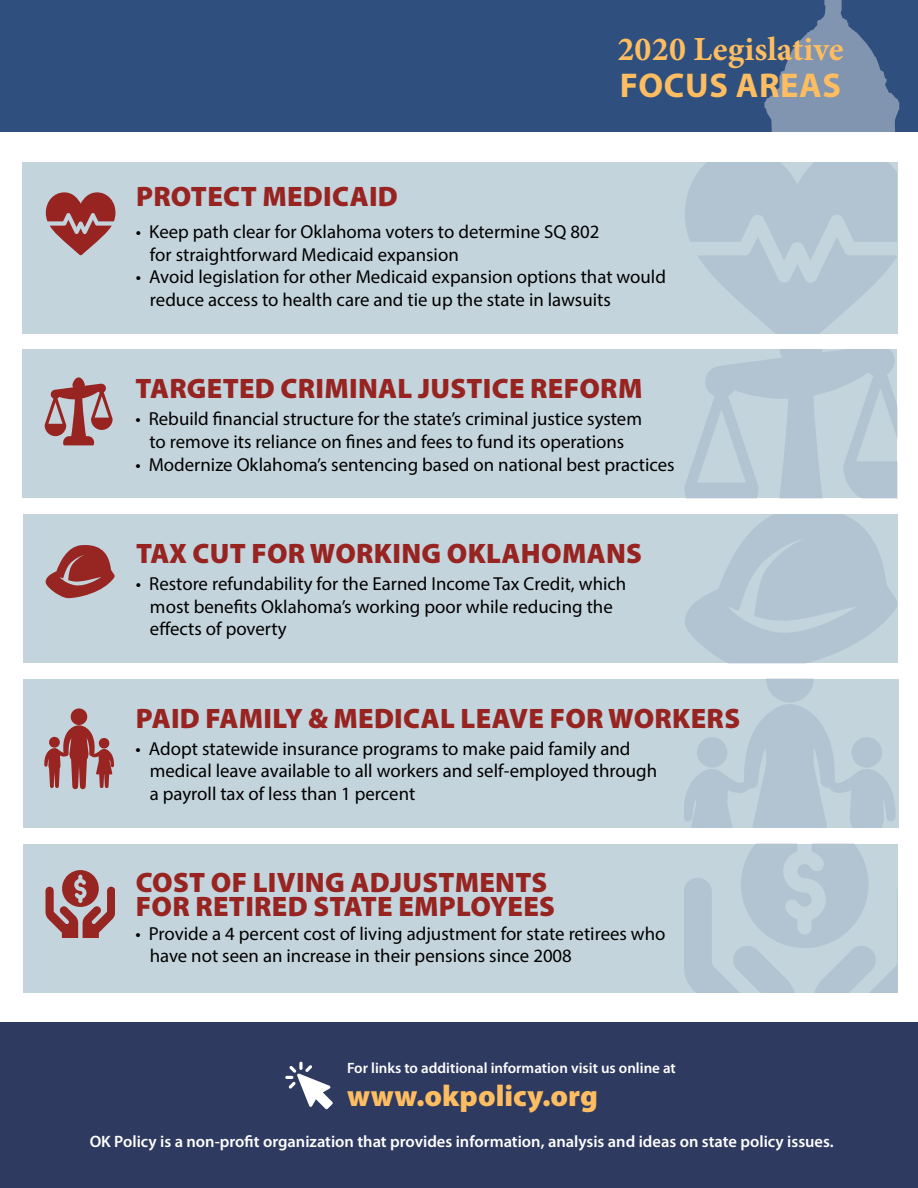
<style>
.page{position:relative;width:918px;height:1188px;background:#fff}
.page>*{position:absolute;margin:0;border:0;box-sizing:border-box;transform-origin:0 0}
.t1{font:700 34.5px "Myriad Pro";letter-spacing:.02em;color:#febd60}
.t2{font:700 33.75px "Minion Pro";letter-spacing:.005em;color:#febd60}
.t3{font:900 30px "Myriad Pro";color:#febd60}
.t4{font:900 28.2px/23.5px "Myriad Pro";letter-spacing:.01em;color:#972421}
.t5{font:18.75px/22.6px "Myriad Pro";color:#000}
.t6{font:600 16.5px "Myriad Pro";color:#fff}
.t7{font:600 15px "Myriad Pro";color:#fff}
</style>
<div class="page">
<div style="left:0;top:0;width:918px;height:132px;background:#2f507f"></div>
<svg style="left:764px;top:0;width:135px;height:132px"></svg>
<div style="left:23px;top:514px;width:874px;height:149px;background:#c4d4dc"></div>
<div style="left:0;top:1023px;width:918px;height:165px;background:#2f3a61"></div>
<div style="left:23px;top:679px;width:875px;height:149px;background:#c4d4dc"></div>
<div style="left:23px;top:844px;width:874px;height:149px;background:#c4d4dc"></div>
<svg style="left:46px;top:870px;width:69px;height:68px"></svg>
<svg style="left:684px;top:844px;width:213px;height:149px"></svg>
<div style="left:23px;top:162px;width:875px;height:172px;background:#c4d4dc"></div>
<svg style="left:685px;top:162px;width:212px;height:172px"></svg>
<svg style="left:46px;top:192px;width:70px;height:63px"></svg>
<div style="left:22px;top:349px;width:875px;height:149px;background:#c4d4dc"></div>
<svg style="left:45px;top:377px;width:68px;height:68px"></svg>
<svg style="left:684px;top:349px;width:213px;height:149px"></svg>
<svg style="left:46px;top:545px;width:69px;height:53px"></svg>
<svg style="left:685px;top:514px;width:212px;height:149px"></svg>
<svg style="left:45px;top:708px;width:69px;height:81px"></svg>
<svg style="left:685px;top:679px;width:210px;height:149px"></svg>
<svg style="left:285px;top:1062px;width:48px;height:47px"></svg>
<h2 class="t2" style="left:617px;top:25px;width:228px">2020 Legislative</h2>
<h1 class="t1" style="left:620px;top:63px;width:223px">FOCUS AREAS</h1>
<h3 class="t4" style="left:136px;top:185px;width:263px">PROTECT MEDICAID</h3>
<p class="t5" style="left:150px;top:220px;width:451px;text-indent:-14px">• Keep path clear for Oklahoma voters to determine SQ 802 for straightforward Medicaid expansion</p>
<p class="t5" style="left:150px;top:265px;width:518px;text-indent:-14px">• Avoid legislation for other Medicaid expansion options that would reduce access to health care and tie up the state in lawsuits</p>
<h3 class="t4" style="left:136px;top:377px;width:508px">TARGETED CRIMINAL JUSTICE REFORM</h3>
<p class="t5" style="left:135px;top:407px;width:508px;text-align:center">• Rebuild financial structure for the state’s criminal justice system to remove its reliance on fines and fees to fund its operations</p>
<p class="t5" style="left:135px;top:453px;width:541px">• Modernize Oklahoma’s sentencing based on national best practices</p>
<h3 class="t4" style="left:136px;top:542px;width:507px">TAX CUT FOR WORKING OKLAHOMANS</h3>
<p class="t5" style="left:150px;top:572px;width:478px;text-indent:-14px">• Restore refundability for the Earned Income Tax Credit, which most benefits Oklahoma’s working poor while reducing the effects of poverty</p>
<h3 class="t4" style="left:136px;top:707px;width:606px">PAID FAMILY &amp; MEDICAL LEAVE FOR WORKERS</h3>
<p class="t5" style="left:150px;top:737px;width:509px;text-indent:-14px">• Adopt statewide insurance programs to make paid family and medical leave available to all workers and self-employed through a payroll tax of less than 1 percent</p>
<h3 class="t4" style="left:136px;top:871px;width:421px">COST OF LIVING ADJUSTMENTS<br>FOR RETIRED STATE EMPLOYEES</h3>
<p class="t5" style="left:150px;top:922px;width:517px;text-indent:-14px">• Provide a 4 percent cost of living adjustment for state retirees who have not seen an increase in their pensions since 2008</p>
<p class="t7" style="left:347px;top:1058px;width:330px">For links to additional information visit us online at</p>
<h3 class="t3" style="left:347px;top:1078px;width:252px">www.okpolicy.org</h3>
<p class="t6" style="left:90px;top:1131px;width:746px">OK Policy is a non-profit organization that provides information, analysis and ideas on state policy issues.</p>
</div>
